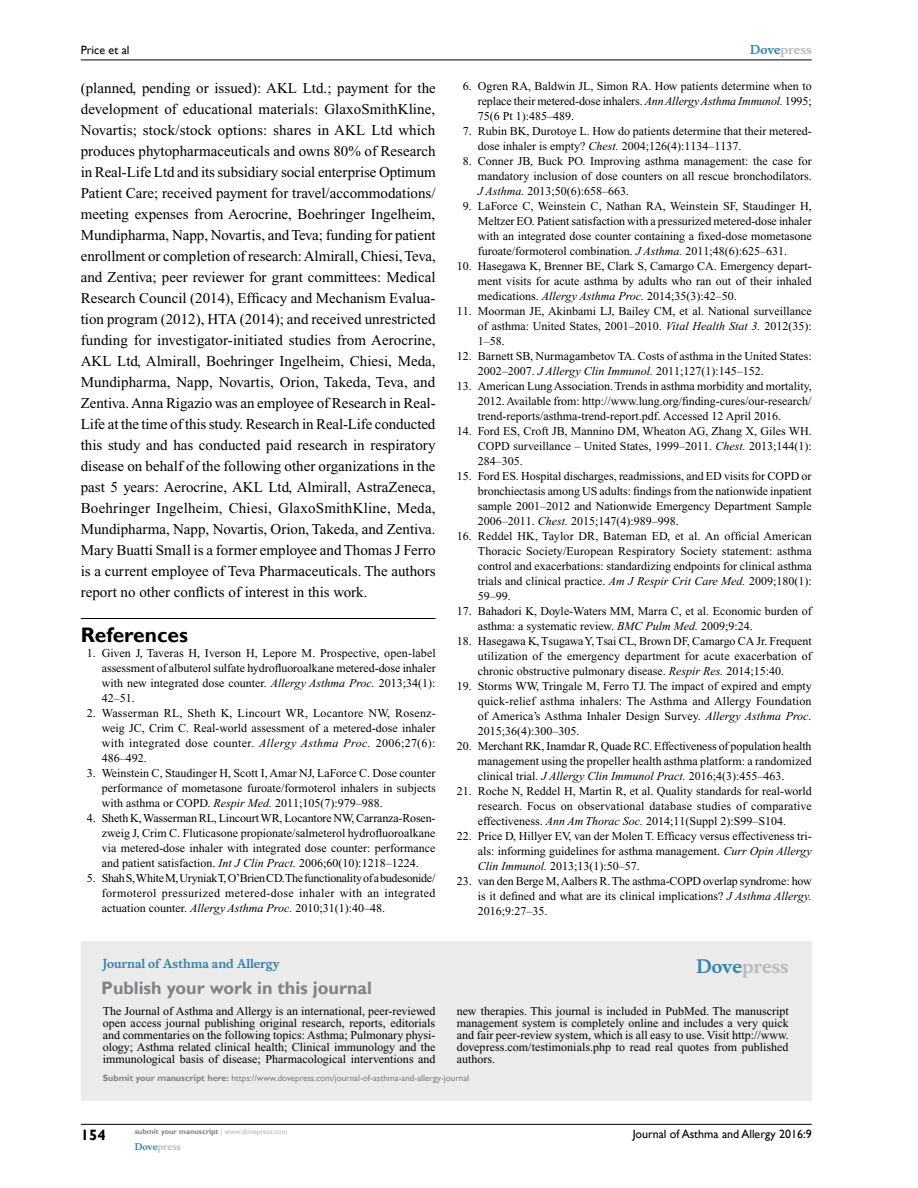
<style>
.page{position:relative;width:918px;height:1188px;background:#fff}
.page>*{position:absolute;margin:0;border:0;box-sizing:border-box;transform-origin:0 0}
.t1{font:700 21px "Gill Sans";color:#000}
.t2{font:700 18px "Gill Sans";color:#808285}
.t3{font:700 18px "Musee";color:#b8babc}
.t4{font:15px/21px "Times New Roman";color:#000;text-align:justify}
.t5{font:700 15px "Gill Sans";color:#000}
.t6{font:12px/15px "Times New Roman";color:#000;text-align:justify}
.t7{font:12px "Gill Sans";color:#000}
.t8{font:700 12px "Musee";color:#3785ad}
.t9{font:700 12px "Musee";color:#b8babc}
.t10{font:9px "Gill Sans";color:#808285}
.t11{font:700 9px "Musee";color:#b8babc}
.t12{font:700 7.5px "Gill Sans";color:#808285}
.s1{font-style:italic}
.s2{color:#3785ad}
.s3{font-weight:700}
.s4{font-weight:400;color:#b8babc}
</style>
<div class="page">
<div style="left:81px;top:941px;width:731px;height:160px;background:#ebebec"></div>
<hr style="left:81px;top:1124px;width:731px;height:1px;background:#000">
<hr style="left:81px;top:60px;width:731px;height:1px;background:#000">
<hr style="left:81px;top:618px;width:355px;height:1px;background:#000">
<p class="t7" style="left:81px;top:43px;width:50px">Price et al</p>
<p class="t4" style="left:81px;top:77px;width:357px">(planned, pending or issued): AKL Ltd.; payment for the development of educational materials: GlaxoSmithKline, Novartis; stock/stock options: shares in AKL Ltd which produces phytopharmaceuticals and owns 80% of Research in Real-Life Ltd and its subsidiary social enterprise Optimum Patient Care; received payment for travel/accommodations/ meeting expenses from Aerocrine, Boehringer Ingelheim, Mundipharma, Napp, Novartis, and Teva; funding for patient enrollment or completion of research: Almirall, Chiesi, Teva, and Zentiva; peer reviewer for grant committees: Medical Research Council (2014), Efficacy and Mechanism Evalua&shy;tion program (2012), HTA (2014); and received unrestricted funding for investigator-initiated studies from Aerocrine, AKL Ltd, Almirall, Boehringer Ingelheim, Chiesi, Meda, Mundipharma, Napp, Novartis, Orion, Takeda, Teva, and Zentiva. Anna Rigazio was an employee of Research in Real-Life at the time of this study. Research in Real-Life conducted this study and has conducted paid research in respiratory disease on behalf of the following other organizations in the past 5 years: Aerocrine, AKL Ltd, Almirall, AstraZeneca, Boehringer Ingelheim, Chiesi, GlaxoSmithKline, Meda, Mundipharma, Napp, Novartis, Orion, Takeda, and Zentiva.<br>Mary Buatti Small is a former employee and Thomas J Ferro is a current employee of Teva Pharmaceuticals. The authors report no other conflicts of interest in this work.</p>
<h1 class="t1" style="left:81px;top:622px;width:109px">References</h1>
<p class="t6" style="left:102px;top:645px;width:336px;text-indent:-15px">1. Given J, Taveras H, Iverson H, Lepore M. Prospective, open-label assessment of albuterol sulfate hydrofluoroalkane metered-dose inhaler with new integrated dose counter. <span class="s1">Allergy Asthma Proc.</span> 2013;34(1):<br>42–51.</p>
<p class="t6" style="left:102px;top:705px;width:336px;text-indent:-15px">2. Wasserman RL, Sheth K, Lincourt WR, Locantore NW, Rosenz&shy;weig JC, Crim C. Real-world assessment of a metered-dose inhaler with integrated dose counter. <span class="s1">Allergy Asthma Proc.</span> 2006;27(6):<br>486–492.</p>
<p class="t6" style="left:102px;top:765px;width:335px;text-indent:-15px">3. Weinstein C, Staudinger H, Scott I, Amar NJ, LaForce C. Dose counter performance of mometasone furoate/formoterol inhalers in subjects with asthma or COPD. <span class="s1">Respir Med.</span> 2011;105(7):979–988.</p>
<p class="t6" style="left:102px;top:810px;width:335px;text-indent:-15px">4. Sheth K, Wasserman RL, Lincourt WR, Locantore NW, Carranza-Rosen&shy;zweig J, Crim C. Fluticasone propionate/salmeterol hydrofluoroalkane via metered-dose inhaler with integrated dose counter: performance and patient satisfaction. <span class="s1">Int J Clin Pract.</span> 2006;60(10):1218–1224.</p>
<p class="t6" style="left:102px;top:870px;width:335px;text-indent:-15px">5. Shah S, White M, Uryniak T, O’Brien CD. The functionality of a budesonide/ formoterol pressurized metered-dose inhaler with an integrated actuation counter. <span class="s1">Allergy Asthma Proc.</span> 2010;31(1):40–48.</p>
<p class="t8" style="left:103px;top:956px;width:178px">Journal of Asthma and Allergy</p>
<h2 class="t2" style="left:101px;top:977px;width:272px">Publish your work in this journal</h2>
<p class="t9" style="left:750px;top:43px;width:63px"><span class="s2">Dove</span>press</p>
<p class="t6" style="left:478px;top:79px;width:335px;text-indent:-15px">6. Ogren RA, Baldwin JL, Simon RA. How patients determine when to replace their metered-dose inhalers. <span class="s1">Ann Allergy Asthma Immunol.</span> 1995; 75(6 Pt 1):485–489.</p>
<p class="t6" style="left:478px;top:124px;width:335px;text-indent:-15px">7. Rubin BK, Durotoye L. How do patients determine that their metered&shy;dose inhaler is empty? <span class="s1">Chest.</span> 2004;126(4):1134–1137.</p>
<p class="t6" style="left:478px;top:154px;width:335px;text-indent:-15px">8. Conner JB, Buck PO. Improving asthma management: the case for mandatory inclusion of dose counters on all rescue bronchodilators.<br><span class="s1">J Asthma.</span> 2013;50(6):658–663.</p>
<p class="t6" style="left:478px;top:199px;width:335px;text-indent:-15px">9. LaForce C, Weinstein C, Nathan RA, Weinstein SF, Staudinger H, Meltzer EO. Patient satisfaction with a pressurized metered-dose inhaler with an integrated dose counter containing a fixed-dose mometasone furoate/formoterol combination. <span class="s1">J Asthma.</span> 2011;48(6):625–631.</p>
<p class="t6" style="left:478px;top:259px;width:335px;text-indent:-21px">10. Hasegawa K, Brenner BE, Clark S, Camargo CA. Emergency depart&shy;ment visits for acute asthma by adults who ran out of their inhaled medications. <span class="s1">Allergy Asthma Proc.</span> 2014;35(3):42–50.</p>
<p class="t6" style="left:478px;top:304px;width:335px;text-indent:-21px">11. Moorman JE, Akinbami LJ, Bailey CM, et al. National surveillance of asthma: United States, 2001–2010. <span class="s1">Vital Health Stat 3.</span> 2012(35):<br>1–58.</p>
<p class="t6" style="left:478px;top:349px;width:335px;text-indent:-21px">12. Barnett SB, Nurmagambetov TA. Costs of asthma in the United States:<br>2002–2007. <span class="s1">J Allergy Clin Immunol.</span> 2011;127(1):145–152.</p>
<p class="t6" style="left:478px;top:379px;width:335px;text-indent:-21px">13. American Lung Association. Trends in asthma morbidity and mortality, 2012. Available from: http://www.lung.org/finding-cures/our-research/ trend-reports/asthma-trend-report.pdf. Accessed 12 April 2016.</p>
<p class="t6" style="left:478px;top:424px;width:335px;text-indent:-21px">14. Ford ES, Croft JB, Mannino DM, Wheaton AG, Zhang X, Giles WH.<br>COPD surveillance – United States, 1999–2011. <span class="s1">Chest.</span> 2013;144(1):<br>284–305.</p>
<p class="t6" style="left:478px;top:469px;width:335px;text-indent:-21px">15. Ford ES. Hospital discharges, readmissions, and ED visits for COPD or bronchiectasis among US adults: findings from the nationwide inpatient sample 2001–2012 and Nationwide Emergency Department Sample 2006–2011. <span class="s1">Chest.</span> 2015;147(4):989–998.</p>
<p class="t6" style="left:478px;top:529px;width:336px;text-indent:-21px">16. Reddel HK, Taylor DR, Bateman ED, et al. An official American Thoracic Society/European Respiratory Society statement: asthma control and exacerbations: standardizing endpoints for clinical asthma trials and clinical practice. <span class="s1">Am J Respir Crit Care Med.</span> 2009;180(1):<br>59–99.</p>
<p class="t6" style="left:478px;top:604px;width:335px;text-indent:-21px">17. Bahadori K, Doyle-Waters MM, Marra C, et al. Economic burden of asthma: a systematic review. <span class="s1">BMC Pulm Med.</span> 2009;9:24.</p>
<p class="t6" style="left:478px;top:634px;width:335px;text-indent:-21px">18. Hasegawa K, Tsugawa Y, Tsai CL, Brown DF, Camargo CA Jr. Frequent utilization of the emergency department for acute exacerbation of chronic obstructive pulmonary disease. <span class="s1">Respir Res.</span> 2014;15:40.</p>
<p class="t6" style="left:478px;top:679px;width:335px;text-indent:-21px">19. Storms WW, Tringale M, Ferro TJ. The impact of expired and empty quick-relief asthma inhalers: The Asthma and Allergy Foundation of America’s Asthma Inhaler Design Survey. <span class="s1">Allergy Asthma Proc.<br></span>2015;36(4):300–305.</p>
<p class="t6" style="left:478px;top:739px;width:335px;text-indent:-21px">20. Merchant RK, Inamdar R, Quade RC. Effectiveness of population health management using the propeller health asthma platform: a randomized clinical trial. <span class="s1">J Allergy Clin Immunol Pract.</span> 2016;4(3):455–463.</p>
<p class="t6" style="left:478px;top:784px;width:335px;text-indent:-21px">21. Roche N, Reddel H, Martin R, et al. Quality standards for real-world research. Focus on observational database studies of comparative effectiveness. <span class="s1">Ann Am Thorac Soc.</span> 2014;11(Suppl 2):S99–S104.</p>
<p class="t6" style="left:478px;top:829px;width:335px;text-indent:-21px">22. Price D, Hillyer EV, van der Molen T. Efficacy versus effectiveness tri&shy;als: informing guidelines for asthma management. <span class="s1">Curr Opin Allergy Clin Immunol.</span> 2013;13(1):50–57.</p>
<p class="t6" style="left:478px;top:874px;width:335px;text-indent:-21px">23. van den Berge M, Aalbers R. The asthma-COPD overlap syndrome: how is it defined and what are its clinical implications? <span class="s1">J Asthma Allergy.<br></span>2016;9:27–35.</p>
<h2 class="t3" style="left:697px;top:955px;width:94px"><span class="s2">Dove</span>press</h2>
<p class="t6" style="left:103px;top:1005px;width:334px;line-height:12px">The Journal of Asthma and Allergy is an international, peer-reviewed open access journal publishing original research, reports, editorials and commentaries on the following topics: Asthma; Pulmonary physi&shy;ology; Asthma related clinical health; Clinical immunology and the immunological basis of disease; Pharmacological interventions and</p>
<p class="t6" style="left:457px;top:1005px;width:333px;line-height:12px">new therapies. This journal is included in PubMed. The manuscript management system is completely online and includes a very quick and fair peer-review system, which is all easy to use. Visit http://www. dovepress.com/testimonials.php to read real quotes from published authors.</p>
<p class="t10" style="left:103px;top:1072px;width:368px"><span class="s3">Submit your manuscript here:</span> https://www.dovepress.com/journal-of-asthma-and-allergy-journal</p>
<p class="t5" style="left:81px;top:1126px;width:26px">154</p>
<p class="t12" style="left:135px;top:1127px;width:154px">submit your manuscript <span class="s4">| www.dovepress.com</span></p>
<p class="t11" style="left:135px;top:1141px;width:48px"><span class="s2">Dove</span>press</p>
<p class="t7" style="left:633px;top:1127px;width:181px">Journal of Asthma and Allergy 2016:9</p>
</div>
